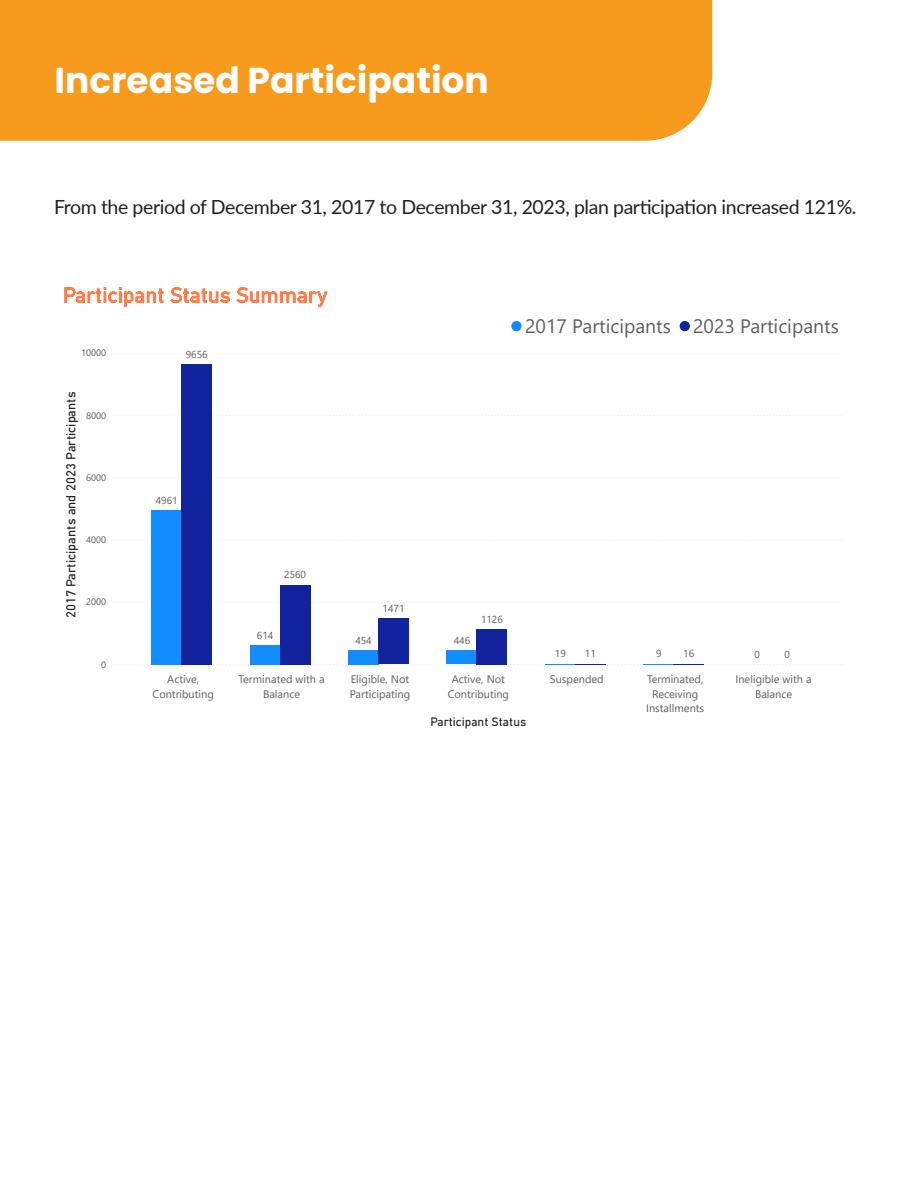
<style>
.page{position:relative;width:918px;height:1188px;background:#fff}
.page>*{position:absolute;margin:0;border:0;box-sizing:border-box;transform-origin:0 0}
.t1{font:700 36px "Poppins";color:#fff}
.BASIC_BODY{font:19.5px "Lato";letter-spacing:-.02em;color:#231f20}
.t2{font:19.35px "Segoe UI";color:#605e5c}
.t3{font:14.4px "Standard Font";color:#252423}
.t4{font:13.5px "Standard Font";color:#252423}
.t5{font:10.95px/14.5px "Segoe UI";color:#605e5c;text-align:center}
.t6{font:10.05px "Segoe UI";color:#605e5c}
.t7{font:9.3px "Segoe UI";color:#605e5c}
</style>
<div class="page">
<div style="left:0;top:0;width:712px;height:141px;background:#f89a1c"></div>
<svg style="left:64px;top:287px;width:264px;height:20px"></svg>
<svg style="left:112px;top:664px;width:732px;height:1px"></svg>
<svg style="left:112px;top:602px;width:732px;height:1px"></svg>
<svg style="left:112px;top:540px;width:732px;height:1px"></svg>
<svg style="left:112px;top:415px;width:732px;height:1px"></svg>
<svg style="left:112px;top:353px;width:732px;height:1px"></svg>
<div style="left:152px;top:510px;width:30px;height:154px;background:#118dff"></div>
<div style="left:250px;top:645px;width:30px;height:19px;background:#118dff"></div>
<div style="left:349px;top:650px;width:30px;height:14px;background:#118dff"></div>
<div style="left:447px;top:650px;width:30px;height:14px;background:#118dff"></div>
<hr style="left:545px;top:664px;width:30px;height:1px;background:#118dff">
<hr style="left:644px;top:664px;width:30px;height:1px;background:#118dff">
<div style="left:182px;top:364px;width:30px;height:300px;background:#12239e"></div>
<div style="left:280px;top:585px;width:30px;height:79px;background:#12239e"></div>
<div style="left:379px;top:619px;width:30px;height:45px;background:#12239e"></div>
<div style="left:477px;top:629px;width:30px;height:35px;background:#12239e"></div>
<hr style="left:575px;top:664px;width:30px;height:1px;background:#12239e">
<hr style="left:674px;top:664px;width:30px;height:1px;background:#12239e">
<svg style="left:511px;top:321px;width:11px;height:10px"></svg>
<svg style="left:680px;top:321px;width:10px;height:10px"></svg>
<p class="t1" style="left:55px;top:59px;width:436px">Increased Participation</p>
<p class="BASIC_BODY" style="left:54px;top:193px;width:804px">From the period of December 31, 2017 to December 31, 2023, plan participation increased 121%.</p>
<p class="t7" style="left:81px;top:344px;width:27px">10000</p>
<p class="t3" style="left:63px;top:618px;width:228px;rotate:-90deg">2017 Participants and 2023 Participants</p>
<p class="t7" style="left:86px;top:407px;width:22px">8000</p>
<p class="t7" style="left:86px;top:469px;width:22px">6000</p>
<p class="t7" style="left:86px;top:531px;width:22px">4000</p>
<p class="t7" style="left:86px;top:593px;width:22px">2000</p>
<p class="t7" style="left:101px;top:656px;width:7px">0</p>
<p class="t6" style="left:186px;top:344px;width:23px">9656</p>
<p class="t2" style="left:525px;top:308px;width:315px">2017 Participants 2023 Participants</p>
<p class="t6" style="left:156px;top:491px;width:23px">4961</p>
<p class="t6" style="left:284px;top:565px;width:23px">2560</p>
<p class="t6" style="left:257px;top:626px;width:18px">614</p>
<p class="t6" style="left:383px;top:599px;width:23px">1471</p>
<p class="t6" style="left:355px;top:631px;width:18px">454</p>
<p class="t6" style="left:454px;top:631px;width:18px">446</p>
<p class="t6" style="left:481px;top:610px;width:23px">1126</p>
<p class="t6" style="left:555px;top:644px;width:12px">19</p>
<p class="t6" style="left:656px;top:644px;width:7px">9</p>
<p class="t6" style="left:754px;top:645px;width:7px">0</p>
<p class="t6" style="left:585px;top:644px;width:12px">11</p>
<p class="t6" style="left:683px;top:644px;width:12px">16</p>
<p class="t6" style="left:784px;top:645px;width:7px">0</p>
<p class="t5" style="left:153px;top:671px;width:63px">Active,<br>Contributing</p>
<p class="t5" style="left:239px;top:671px;width:88px">Terminated with a<br>Balance</p>
<p class="t5" style="left:350px;top:671px;width:62px;text-align:left">Eligible, Not<br>Participating</p>
<p class="t5" style="left:448px;top:671px;width:63px">Active, Not<br>Contributing</p>
<p class="t5" style="left:550px;top:671px;width:55px">Suspended</p>
<p class="t5" style="left:646px;top:671px;width:60px">Terminated,<br>Receiving<br>Installments</p>
<p class="t5" style="left:736px;top:671px;width:78px">Ineligible with a<br>Balance</p>
<p class="t4" style="left:431px;top:714px;width:97px">Participant Status</p>
</div>
